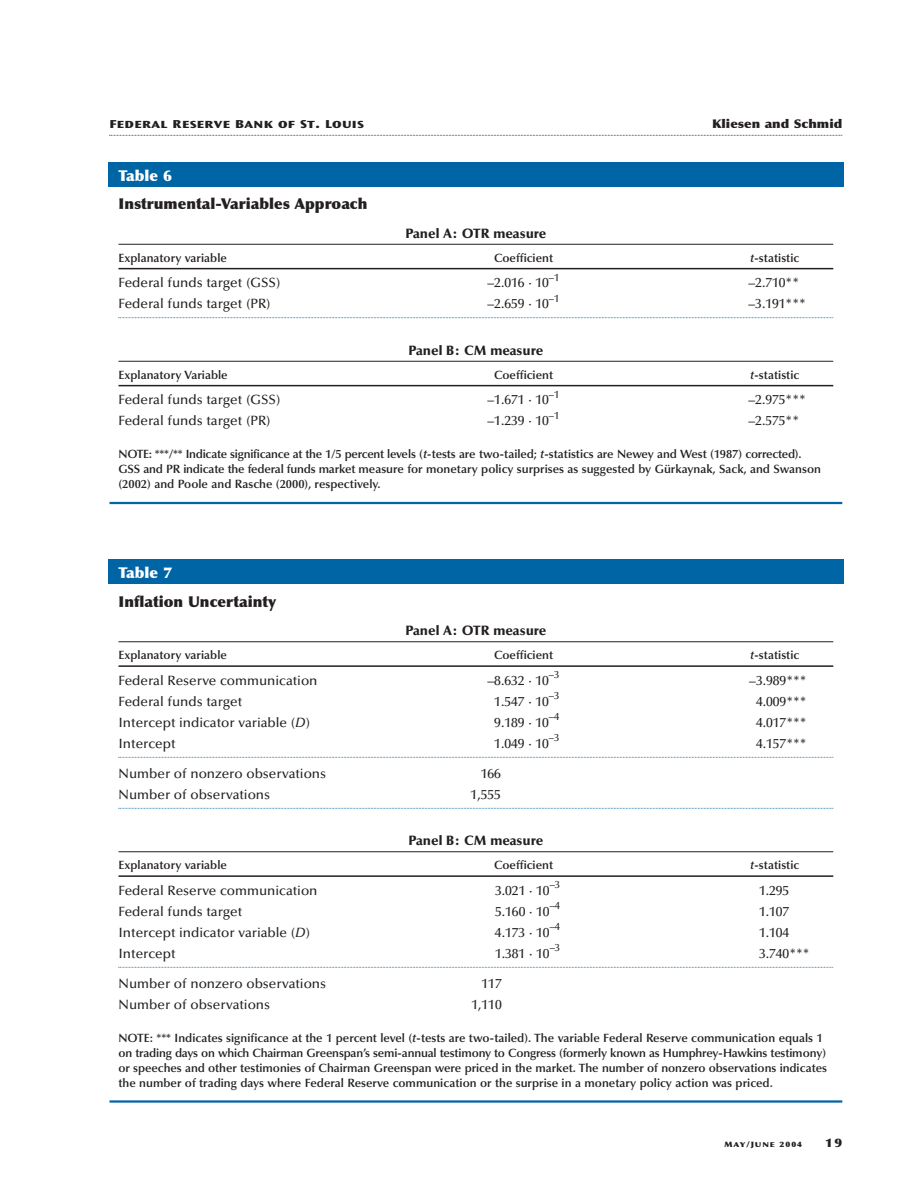
<style>
.page{position:relative;width:918px;height:1188px;background:#fff}
.page>*{position:absolute;margin:0;border:0;box-sizing:border-box;transform-origin:0 0}
.t1{font:900 15px "Optima";color:#231f20}
.t2{font:900 15px "Optima";color:#fff}
.t3{font:500 13.5px "Optima";color:#231f20}
.t4{font:900 13.5px "Optima";color:#231f20}
.t5{font:600 12px/15px "Optima";color:#231f20}
.t6{font:900 12px "Optima";color:#231f20;scale:1.1 1}
.t7{font:800 10.8px "Ocean Sans";letter-spacing:.02em;color:#231f20;scale:1.39 1}
.t8{font:500 10.5px "Optima";color:#231f20}
.t9{font:900 7.5px "Optima";color:#231f20;scale:1.1 1}
.s1{font-size:12px}
.s2{font-family:"Optima";font-weight:900;font-size:12px}
.s3{font-style:italic}
.s4{font-size:6.75px}
</style>
<div class="page">
<svg style="left:110px;top:135px;width:733px;height:1px"></svg>
<hr style="left:118px;top:244px;width:715px;height:1px;background:#231f20">
<hr style="left:118px;top:268px;width:715px;height:1px;background:#231f20">
<svg style="left:118px;top:317px;width:716px;height:1px"></svg>
<hr style="left:118px;top:361px;width:715px;height:1px;background:#231f20">
<hr style="left:118px;top:385px;width:715px;height:1px;background:#231f20">
<hr style="left:110px;top:502px;width:732px;height:2px;background:#0065a4">
<div style="left:108px;top:162px;width:736px;height:24px;background:#0065a4"></div>
<hr style="left:118px;top:641px;width:715px;height:1px;background:#231f20">
<hr style="left:118px;top:665px;width:715px;height:2px;background:#231f20">
<svg style="left:118px;top:757px;width:716px;height:1px"></svg>
<svg style="left:118px;top:808px;width:716px;height:1px"></svg>
<hr style="left:118px;top:851px;width:715px;height:1px;background:#231f20">
<hr style="left:118px;top:875px;width:715px;height:2px;background:#231f20">
<svg style="left:118px;top:967px;width:716px;height:1px"></svg>
<hr style="left:110px;top:1100px;width:732px;height:3px;background:#0065a4">
<div style="left:108px;top:560px;width:736px;height:24px;background:#0065a4"></div>
<p class="t7" style="left:110px;top:120px;width:185px"><span class="s1">F</span>EDERAL <span class="s1">R</span>ESERVE <span class="s1">B</span>ANK OF <span class="s1">S</span>T<span class="s2">.</span> <span class="s1">L</span>OUIS</p>
<p class="t6" style="left:712px;top:119px;width:120px">Kliesen and Schmid</p>
<p class="t2" style="left:118px;top:169px;width:55px">Table 6</p>
<p class="t1" style="left:118px;top:198px;width:250px">Instrumental-Variables Approach</p>
<p class="t4" style="left:405px;top:228px;width:143px">Panel A: OTR measure</p>
<p class="t5" style="left:118px;top:251px;width:110px">Explanatory variable</p>
<p class="t5" style="left:494px;top:251px;width:61px">Coefficient</p>
<p class="t5" style="left:750px;top:251px;width:51px"><span class="s3">t</span>-statistic</p>
<p class="t3" style="left:118px;top:278px;width:164px">Federal funds target (GSS)</p>
<p class="t3" style="left:488px;top:278px;width:63px">–2.016 · 10</p>
<p class="t8" style="left:549px;top:273px;width:12px">–1</p>
<p class="t3" style="left:748px;top:278px;width:52px">–2.710**</p>
<p class="t8" style="left:549px;top:294px;width:12px">–1</p>
<p class="t3" style="left:118px;top:299px;width:154px">Federal funds target (PR)</p>
<p class="t3" style="left:488px;top:299px;width:63px">–2.659 · 10</p>
<p class="t4" style="left:408px;top:345px;width:137px">Panel B: CM measure</p>
<p class="t3" style="left:748px;top:299px;width:59px">–3.191***</p>
<p class="t5" style="left:118px;top:368px;width:111px">Explanatory Variable</p>
<p class="t5" style="left:494px;top:368px;width:61px">Coefficient</p>
<p class="t5" style="left:750px;top:368px;width:51px"><span class="s3">t</span>-statistic</p>
<p class="t3" style="left:118px;top:395px;width:164px">Federal funds target (GSS)</p>
<p class="t3" style="left:488px;top:395px;width:63px">–1.671 · 10</p>
<p class="t8" style="left:549px;top:390px;width:12px">–1</p>
<p class="t3" style="left:748px;top:395px;width:59px">–2.975***</p>
<p class="t8" style="left:549px;top:411px;width:12px">–1</p>
<p class="t3" style="left:118px;top:416px;width:154px">Federal funds target (PR)</p>
<p class="t3" style="left:488px;top:416px;width:63px">–1.239 · 10</p>
<p class="t3" style="left:748px;top:416px;width:52px">–2.575**</p>
<p class="t5" style="left:118px;top:448px;width:704px">NOTE: ***/** Indicate significance at the 1/5 percent levels (<span class="s3">t</span>-tests are two-tailed; <span class="s3">t</span>-statistics are Newey and West (1987) corrected).<br>GSS and PR indicate the federal funds market measure for monetary policy surprises as suggested by Gürkaynak, Sack, and Swanson (2002) and Poole and Rasche (2000), respectively.</p>
<p class="t2" style="left:118px;top:567px;width:55px">Table 7</p>
<p class="t1" style="left:118px;top:595px;width:159px">Inflation Uncertainty</p>
<p class="t4" style="left:405px;top:625px;width:143px">Panel A: OTR measure</p>
<p class="t5" style="left:118px;top:649px;width:110px">Explanatory variable</p>
<p class="t5" style="left:494px;top:649px;width:61px">Coefficient</p>
<p class="t5" style="left:750px;top:649px;width:51px"><span class="s3">t</span>-statistic</p>
<p class="t3" style="left:118px;top:675px;width:201px">Federal Reserve communication</p>
<p class="t3" style="left:488px;top:675px;width:63px">–8.632 · 10</p>
<p class="t8" style="left:549px;top:671px;width:12px">–3</p>
<p class="t3" style="left:749px;top:675px;width:59px">–3.989***</p>
<p class="t8" style="left:549px;top:692px;width:12px">–3</p>
<p class="t3" style="left:119px;top:696px;width:125px">Federal funds target</p>
<p class="t3" style="left:494px;top:696px;width:56px">1.547 · 10</p>
<p class="t3" style="left:756px;top:696px;width:52px">4.009***</p>
<p class="t8" style="left:549px;top:713px;width:12px">–4</p>
<p class="t3" style="left:119px;top:717px;width:193px">Intercept indicator variable (<span class="s3">D</span>)</p>
<p class="t3" style="left:494px;top:717px;width:56px">9.189 · 10</p>
<p class="t3" style="left:756px;top:717px;width:52px">4.017***</p>
<p class="t8" style="left:549px;top:734px;width:12px">–3</p>
<p class="t3" style="left:118px;top:738px;width:58px">Intercept</p>
<p class="t3" style="left:494px;top:738px;width:56px">1.049 · 10</p>
<p class="t3" style="left:756px;top:738px;width:52px">4.157***</p>
<p class="t3" style="left:119px;top:768px;width:209px">Number of nonzero observations</p>
<p class="t3" style="left:481px;top:768px;width:22px">166</p>
<p class="t3" style="left:118px;top:789px;width:153px">Number of observations</p>
<p class="t3" style="left:471px;top:789px;width:32px">1,555</p>
<p class="t4" style="left:408px;top:835px;width:137px">Panel B: CM measure</p>
<p class="t5" style="left:118px;top:859px;width:110px">Explanatory variable</p>
<p class="t5" style="left:494px;top:859px;width:61px">Coefficient</p>
<p class="t5" style="left:750px;top:859px;width:51px"><span class="s3">t</span>-statistic</p>
<p class="t3" style="left:118px;top:885px;width:201px">Federal Reserve communication</p>
<p class="t3" style="left:495px;top:885px;width:56px">3.021 · 10</p>
<p class="t8" style="left:550px;top:881px;width:12px">–3</p>
<p class="t3" style="left:759px;top:885px;width:32px">1.295</p>
<p class="t8" style="left:550px;top:902px;width:12px">–4</p>
<p class="t3" style="left:119px;top:906px;width:125px">Federal funds target</p>
<p class="t3" style="left:495px;top:906px;width:56px">5.160 · 10</p>
<p class="t3" style="left:759px;top:906px;width:32px">1.107</p>
<p class="t8" style="left:550px;top:923px;width:12px">–4</p>
<p class="t3" style="left:119px;top:927px;width:193px">Intercept indicator variable (<span class="s3">D</span>)</p>
<p class="t3" style="left:495px;top:927px;width:56px">4.173 · 10</p>
<p class="t3" style="left:759px;top:927px;width:32px">1.104</p>
<p class="t8" style="left:550px;top:944px;width:12px">–3</p>
<p class="t3" style="left:118px;top:948px;width:58px">Intercept</p>
<p class="t3" style="left:495px;top:948px;width:56px">1.381 · 10</p>
<p class="t3" style="left:759px;top:948px;width:52px">3.740***</p>
<p class="t3" style="left:119px;top:978px;width:209px">Number of nonzero observations</p>
<p class="t3" style="left:482px;top:978px;width:22px">117</p>
<p class="t3" style="left:119px;top:999px;width:153px">Number of observations</p>
<p class="t3" style="left:471px;top:999px;width:32px">1,110</p>
<p class="t5" style="left:118px;top:1031px;width:710px">NOTE: *** Indicates significance at the 1 percent level (<span class="s3">t</span>-tests are two-tailed). The variable Federal Reserve communication equals 1 on trading days on which Chairman Greenspan’s semi-annual testimony to Congress (formerly known as Humphrey-Hawkins testimony) or speeches and other testimonies of Chairman Greenspan were priced in the market. The number of nonzero observations indicates the number of trading days where Federal Reserve communication or the surprise in a monetary policy action was priced.</p>
<p class="t9" style="left:724px;top:1142px;width:72px">M<span class="s4">AY</span>/J<span class="s4">UNE</span> 2004</p>
<p class="t6" style="left:825px;top:1138px;width:17px">19</p>
</div>
